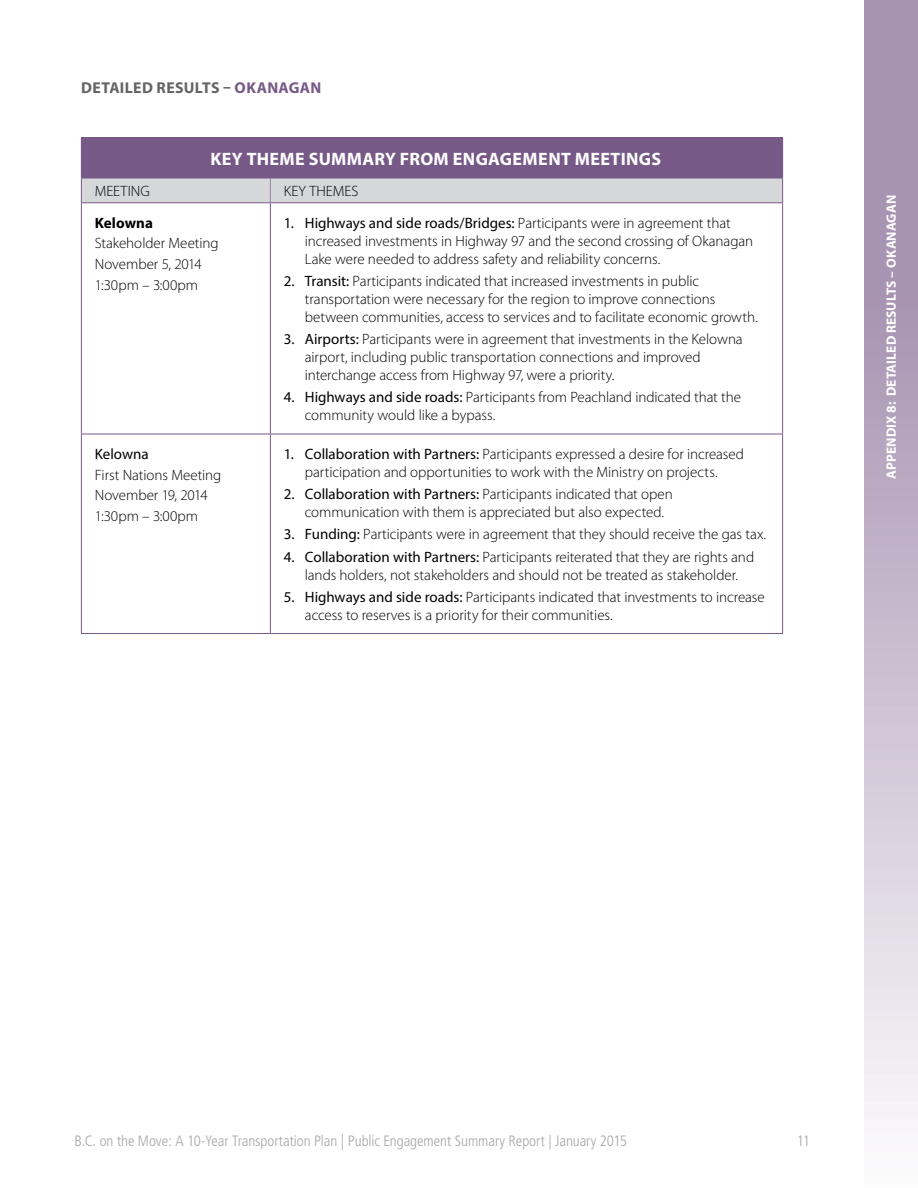
<style>
.page{position:relative;width:918px;height:1188px;background:#fff}
.page>*{position:absolute;margin:0;border:0;box-sizing:border-box;transform-origin:0 0}
.t1{font:700 18px "Myriad Pro";letter-spacing:.02em;color:#fff}
.t2{font:700 15.75px "Myriad Pro";letter-spacing:.025em;color:#636466}
.t3{font:300 15px/18px "Myriad Pro";letter-spacing:-.005em;color:#000}
.t4{font:300 condensed 15px "Frutiger";letter-spacing:-.005em;color:#a4a7a9}
.t5{font:700 15px "Myriad Pro";letter-spacing:.005em;color:#000}
.t6{font:15px "Myriad Pro";color:#000}
.t7{font:700 13.5px "Myriad Pro";letter-spacing:.01em;color:#fff}
.s1{color:#775988}
.s2{font-weight:400}
.s3{font-size:16.5px}
</style>
<div class="page">
<svg style="left:864px;top:0;width:54px;height:1122px;background:#c4b7cb"></svg>
<div style="left:81px;top:138px;width:702px;height:40px;background:#775988"></div>
<hr style="left:81px;top:137px;width:189px;height:1px;background:#775988">
<hr style="left:270px;top:137px;width:513px;height:1px;background:#775988">
<hr style="left:81px;top:203px;width:1px;height:231px;background:#775988">
<hr style="left:270px;top:203px;width:1px;height:231px;background:#775988">
<hr style="left:782px;top:203px;width:1px;height:231px;background:#775988">
<hr style="left:81px;top:434px;width:189px;height:1px;background:#775988">
<hr style="left:81px;top:434px;width:1px;height:199px;background:#775988">
<hr style="left:270px;top:434px;width:513px;height:1px;background:#775988">
<hr style="left:270px;top:434px;width:1px;height:199px;background:#775988">
<hr style="left:782px;top:434px;width:1px;height:199px;background:#775988">
<hr style="left:81px;top:633px;width:189px;height:1px;background:#775988">
<hr style="left:270px;top:633px;width:513px;height:1px;background:#775988">
<svg style="left:81px;top:178px;width:702px;height:25px;background:#d0d0d3"></svg>
<p class="t2" style="left:81px;top:77px;width:242px">DETAILED RESULTS – <span class="s1">OKANAGAN</span></p>
<p class="t1" style="left:210px;top:147px;width:452px">KEY THEME SUMMARY FROM ENGAGEMENT MEETINGS</p>
<p class="t3" style="left:95px;top:182px;width:56px">MEETING</p>
<p class="t3" style="left:284px;top:182px;width:76px">KEY THEMES</p>
<p class="t5" style="left:95px;top:213px;width:60px">Kelowna</p>
<p class="t3" style="left:95px;top:233px;width:125px;line-height:20.9px">Stakeholder Meeting<br>November 5, 2014<br>1:30pm – 3:00pm</p>
<p class="t3" style="left:305px;top:214px;width:450px;text-indent:-21px"><span class="s2">1. Highways and side roads/Bridges:</span> Participants were in agreement that increased investments in Highway 97 and the second crossing of Okanagan<br>Lake were needed to address safety and reliability concerns.</p>
<p class="t3" style="left:305px;top:272px;width:454px;text-indent:-21px"><span class="s2">2. Transit:</span> Participants indicated that increased investments in public transportation were necessary for the region to improve connections between communities, access to services and to facilitate economic growth.</p>
<p class="t3" style="left:305px;top:330px;width:439px;text-indent:-21px"><span class="s2">3. Airports:</span> Participants were in agreement that investments in the Kelowna airport, including public transportation connections and improved interchange access from Highway 97, were a priority.</p>
<p class="t3" style="left:305px;top:389px;width:438px;text-indent:-21px"><span class="s2">4. Highways and side roads:</span> Participants from Peachland indicated that the community would like a bypass.</p>
<p class="t6" style="left:95px;top:444px;width:55px">Kelowna</p>
<p class="t3" style="left:95px;top:464px;width:128px;line-height:20.9px">First Nations Meeting<br>November 19, 2014<br>1:30pm – 3:00pm</p>
<p class="t3" style="left:284px;top:445px;width:462px;text-align:center"><span class="s2">1. Collaboration with Partners:</span> Participants expressed a desire for increased participation and opportunities to work with the Ministry on projects.</p>
<p class="t3" style="left:305px;top:485px;width:370px;text-indent:-21px"><span class="s2">2. Collaboration with Partners:</span> Participants indicated that open communication with them is appreciated but also expected.</p>
<p class="t3" style="left:284px;top:526px;width:484px"><span class="s2">3. Funding:</span> Participants were in agreement that they should receive the gas tax.</p>
<p class="t3" style="left:284px;top:548px;width:472px;text-align:center"><span class="s2">4. Collaboration with Partners:</span> Participants reiterated that they are rights and lands holders, not stakeholders and should not be treated as stakeholder.</p>
<p class="t3" style="left:305px;top:588px;width:461px;text-indent:-21px"><span class="s2">5. Highways and side roads:</span> Participants indicated that investments to increase access to reserves is a priority for their communities.</p>
<p class="t7" style="left:882px;top:479px;width:285px;rotate:-90deg">APPENDIX 8: DETAILED RESULTS – OKANAGAN</p>
<p class="t4" style="left:74px;top:1133px;width:554px">B.C. on the Move: A 10-Year Transportation Plan <span class="s3">|</span> Public Engagement Summary Report | January 2015</p>
<p class="t4" style="left:797px;top:1133px;width:15px">11</p>
</div>
